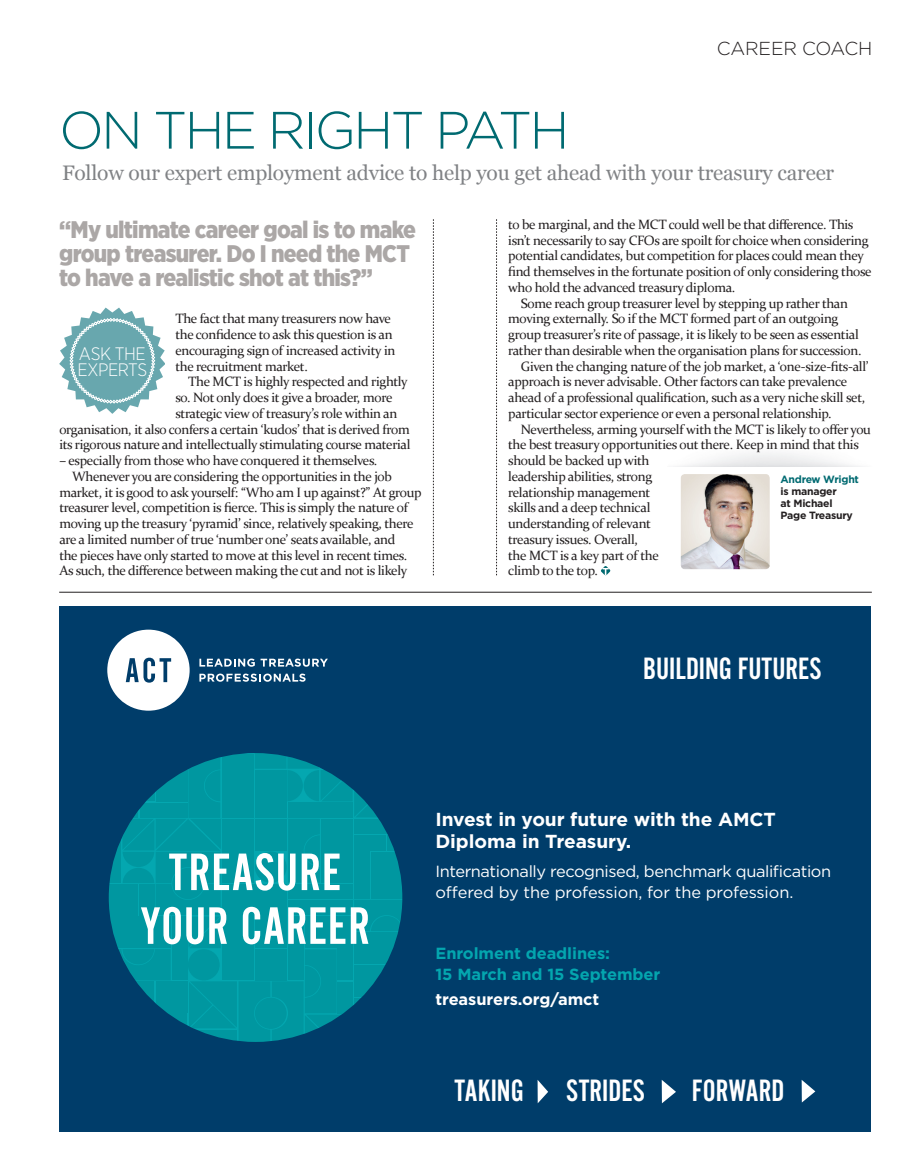
<style>
.page{position:relative;width:914px;height:1169px;background:#fff}
.page>*{position:absolute;margin:0;border:0;box-sizing:border-box;transform-origin:0 0}
.t1{font:54.75px/53.7px "Alternate Gothic Std No 2";letter-spacing:.01em;color:#fff;text-align:center}
.t2{font:300 52.5px "Gotham";letter-spacing:-.05em;color:#006a71}
.t3{font:32.1px "Alternate Gothic Std No 2";color:#fff}
.t4{font:900 24px/24px "Gotham Narrow";letter-spacing:-.03em;color:#aba7a6}
.t5{font:21px "Georgia";letter-spacing:-.01em;color:#808285}
.t6{font:700 18.75px/21.5px "Gotham";letter-spacing:-.005em;color:#fff}
.t7{font:300 18.75px "Gotham";letter-spacing:-.01em;color:#231f20}
.t8{font:300 18px/15.8px "Gotham Narrow";letter-spacing:-.025em;color:#fff}
.t9{font:16.05px/21.5px "Gotham";letter-spacing:-.025em;color:#fff}
.t10{font:700 16.05px/21.5px "Gotham";letter-spacing:-.005em;color:#04a6af}
.t11{font:700 16.05px "Gotham";letter-spacing:-.005em;color:#fff}
.t12{font:13.5px/15.8px "Constantia";letter-spacing:-.025em;color:#231f20}
.t13{font:700 10.5px/12px "Gotham";letter-spacing:-.025em;color:#231f20}
.t14{font:700 10.5px "Gotham";letter-spacing:-.025em;color:#006a71}
</style>
<div class="page">
<svg style="left:601px;top:566px;width:9px;height:9px"></svg>
<svg style="left:59px;top:307px;width:106px;height:107px"></svg>
<svg style="left:496px;top:219px;width:1px;height:356px"></svg>
<svg style="left:433px;top:219px;width:1px;height:356px"></svg>
<img style="left:680px;top:474px;width:89px;height:95px">
<div style="left:59px;top:607px;width:811px;height:524px;background:#003d6a"></div>
<svg style="left:801px;top:1079px;width:14px;height:23px"></svg>
<svg style="left:661px;top:1079px;width:15px;height:24px"></svg>
<svg style="left:106px;top:607px;width:495px;height:524px;background:#05587b"></svg>
<hr style="left:59px;top:592px;width:812px;height:1px;background:#231f20">
<h2 class="t2" style="left:59px;top:98px;width:511px">ON THE RIGHT PATH</h2>
<h3 class="t7" style="left:716px;top:37px;width:157px">CAREER COACH</h3>
<h3 class="t5" style="left:62px;top:161px;width:773px">Follow our expert employment advice to help you get ahead with your treasury career</h3>
<h3 class="t4" style="left:59px;top:217px;width:358px">“My ultimate career goal is to make group treasurer. Do I need the MCT to have a realistic shot at this?”</h3>
<p class="t12" style="left:175px;top:310px;width:221px">The fact that many treasurers now have the confidence to ask this question is an encouraging sign of increased activity in the recruitment market.</p>
<p class="t12" style="left:188px;top:373px;width:221px">The MCT is highly respected and rightly</p>
<p class="t12" style="left:175px;top:389px;width:218px">so. Not only does it give a broader, more</p>
<p class="t12" style="left:175px;top:405px;width:223px">strategic view of treasury’s role within an</p>
<p class="t12" style="left:59px;top:420px;width:352px">organisation, it also confers a certain ‘kudos’ that is derived from</p>
<p class="t12" style="left:59px;top:436px;width:353px">its rigorous nature and intellectually stimulating course material</p>
<p class="t12" style="left:59px;top:452px;width:319px">– especially from those who have conquered it themselves.</p>
<p class="t12" style="left:72px;top:468px;width:321px">Whenever you are considering the opportunities in the job</p>
<p class="t12" style="left:59px;top:483px;width:364px">market, it is good to ask yourself: “Who am I up against?” At group</p>
<p class="t12" style="left:59px;top:499px;width:350px">treasurer level, competition is fierce. This is simply the nature of</p>
<p class="t12" style="left:59px;top:515px;width:356px">moving up the treasury ‘pyramid’ since, relatively speaking, there</p>
<p class="t12" style="left:59px;top:531px;width:337px">are a limited number of true ‘number one’ seats available, and</p>
<p class="t12" style="left:59px;top:546px;width:349px">the pieces have only started to move at this level in recent times.</p>
<p class="t12" style="left:59px;top:562px;width:349px">As such, the difference between making the cut and not is likely</p>
<h3 class="t8" style="left:77px;top:345px;width:71px">ASK THE<br>EXPERTS</h3>
<p class="t12" style="left:508px;top:216px;width:347px">to be marginal, and the MCT could well be that difference. This</p>
<p class="t12" style="left:508px;top:231px;width:362px">isn’t necessarily to say CFOs are spoilt for choice when considering</p>
<p class="t12" style="left:508px;top:247px;width:357px">potential candidates, but competition for places could mean they</p>
<p class="t12" style="left:508px;top:263px;width:365px">find themselves in the fortunate position of only considering those</p>
<p class="t12" style="left:508px;top:279px;width:228px">who hold the advanced treasury diploma.</p>
<p class="t12" style="left:521px;top:294px;width:328px">Some reach group treasurer level by stepping up rather than</p>
<p class="t12" style="left:508px;top:310px;width:332px">moving externally. So if the MCT formed part of an outgoing</p>
<p class="t12" style="left:508px;top:326px;width:352px">group treasurer’s rite of passage, it is likely to be seen as essential</p>
<p class="t12" style="left:508px;top:342px;width:355px">rather than desirable when the organisation plans for succession.</p>
<p class="t12" style="left:521px;top:357px;width:349px">Given the changing nature of the job market, a ‘one-size-fits-all’</p>
<p class="t12" style="left:508px;top:373px;width:340px">approach is never advisable. Other factors can take prevalence</p>
<p class="t12" style="left:508px;top:389px;width:358px">ahead of a professional qualification, such as a very niche skill set,</p>
<p class="t12" style="left:508px;top:405px;width:325px">particular sector experience or even a personal relationship.</p>
<p class="t12" style="left:521px;top:420px;width:351px">Nevertheless, arming yourself with the MCT is likely to offer you</p>
<p class="t12" style="left:508px;top:436px;width:352px">the best treasury opportunities out there. Keep in mind that this</p>
<p class="t12" style="left:508px;top:452px;width:143px">should be backed up with</p>
<p class="t12" style="left:508px;top:468px;width:145px">leadership abilities, strong</p>
<p class="t12" style="left:508px;top:483px;width:144px">relationship management</p>
<p class="t12" style="left:508px;top:499px;width:144px">skills and a deep technical</p>
<p class="t12" style="left:508px;top:515px;width:144px">understanding of relevant</p>
<p class="t12" style="left:508px;top:531px;width:131px">treasury issues. Overall,</p>
<p class="t12" style="left:508px;top:546px;width:152px">the MCT is a key part of the</p>
<p class="t12" style="left:508px;top:562px;width:91px">climb to the top.</p>
<p class="t14" style="left:780px;top:473px;width:80px">Andrew Wright</p>
<p class="t13" style="left:780px;top:485px;width:74px">is manager<br>at Michael<br>Page Treasury</p>
<h3 class="t3" style="left:643px;top:652px;width:180px">BUILDING FUTURES</h3>
<h1 class="t1" style="left:140px;top:845px;width:231px">TREASURE<br>YOUR CAREER</h1>
<h3 class="t6" style="left:435px;top:808px;width:342px">Invest in your future with the AMCT<br>Diploma in Treasury.</h3>
<p class="t9" style="left:435px;top:860px;width:397px">Internationally recognised, benchmark qualification offered by the profession, for the profession.</p>
<p class="t10" style="left:435px;top:942px;width:226px">Enrolment deadlines:<br>15 March and 15 September</p>
<p class="t11" style="left:435px;top:989px;width:165px">treasurers.org/amct</p>
<h3 class="t3" style="left:454px;top:1073px;width:71px">TAKING</h3>
<h3 class="t3" style="left:566px;top:1074px;width:80px">STRIDES</h3>
<h3 class="t3" style="left:691px;top:1073px;width:94px">FORWARD</h3>
</div>
